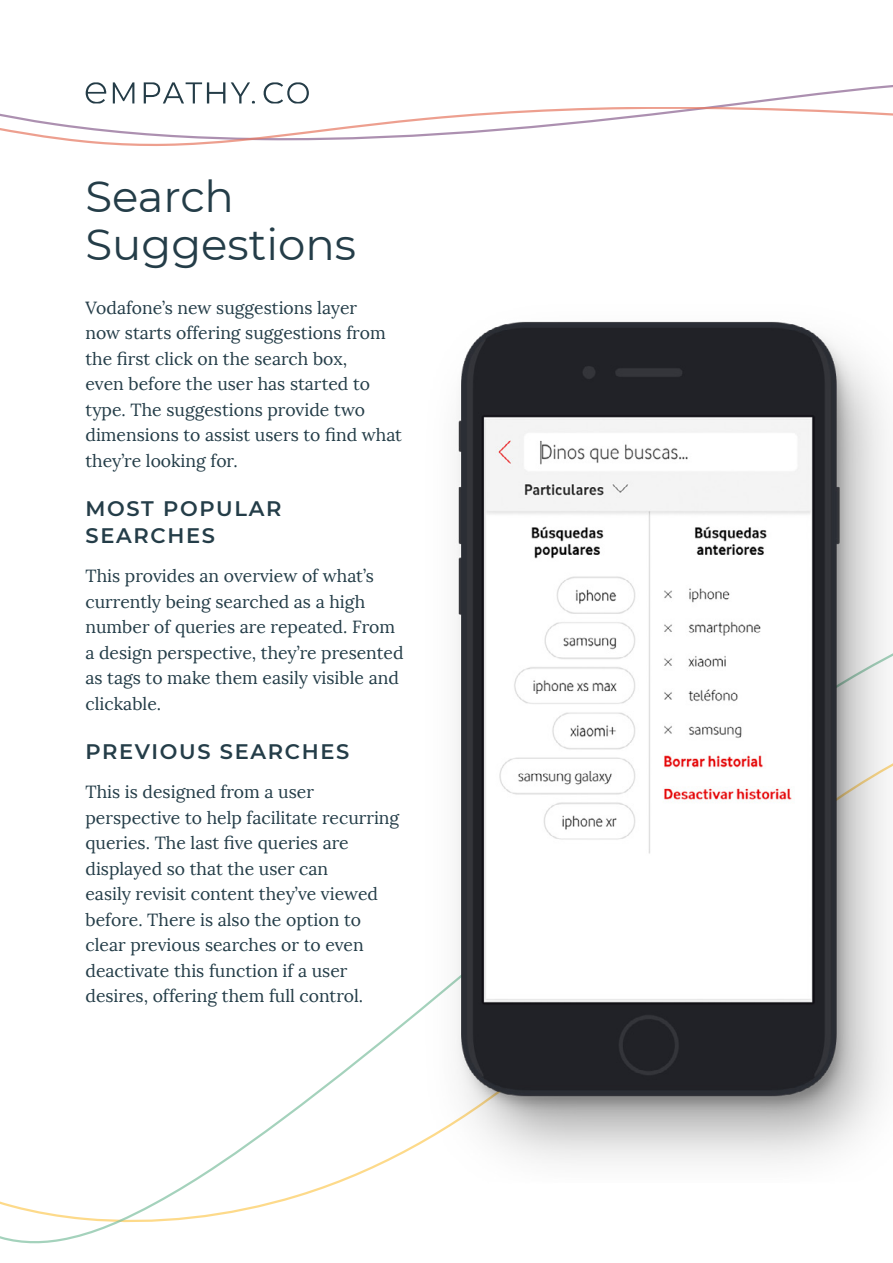
<style>
.page{position:relative;width:893px;height:1263px;background:#fff}
.page>*{position:absolute;margin:0;border:0;box-sizing:border-box;transform-origin:0 0}
.t1{font:43.5px/48px "Montserrat";color:#243d48}
.t2{font:600 21px/27px "Montserrat";letter-spacing:.08em;color:#243d48}
.t3{font:17.55px/25.5px "Lora";color:#243d48}
</style>
<div class="page">
<svg style="left:0;top:1011px;width:417px;height:233px"></svg>
<svg style="left:85px;top:82px;width:808px;height:25px"></svg>
<svg style="left:0;top:107px;width:893px;height:39px"></svg>
<img style="left:417px;top:321px;width:476px;height:842px">
<h1 class="t1" style="left:86px;top:171px;width:272px">Search<br>Suggestions</h1>
<p class="t3" style="left:86px;top:295px;width:318px">Vodafone’s new suggestions layer<br>now starts offering suggestions from the first click on the search box,<br>even before the user has started to type. The suggestions provide two dimensions to assist users to find what they’re looking for.</p>
<p class="t2" style="left:86px;top:494px;width:197px">MOST POPULAR<br>SEARCHES</p>
<p class="t3" style="left:86px;top:563px;width:319px">This provides an overview of what’s currently being searched as a high number of queries are repeated. From a design perspective, they’re presented as tags to make them easily visible and clickable.</p>
<p class="t2" style="left:86px;top:737px;width:265px">PREVIOUS SEARCHES</p>
<p class="t3" style="left:86px;top:779px;width:315px">This is designed from a user perspective to help facilitate recurring queries. The last five queries are displayed so that the user can<br>easily revisit content they’ve viewed before. There is also the option to clear previous searches or to even deactivate this function if a user desires, offering them full control.</p>
</div>
